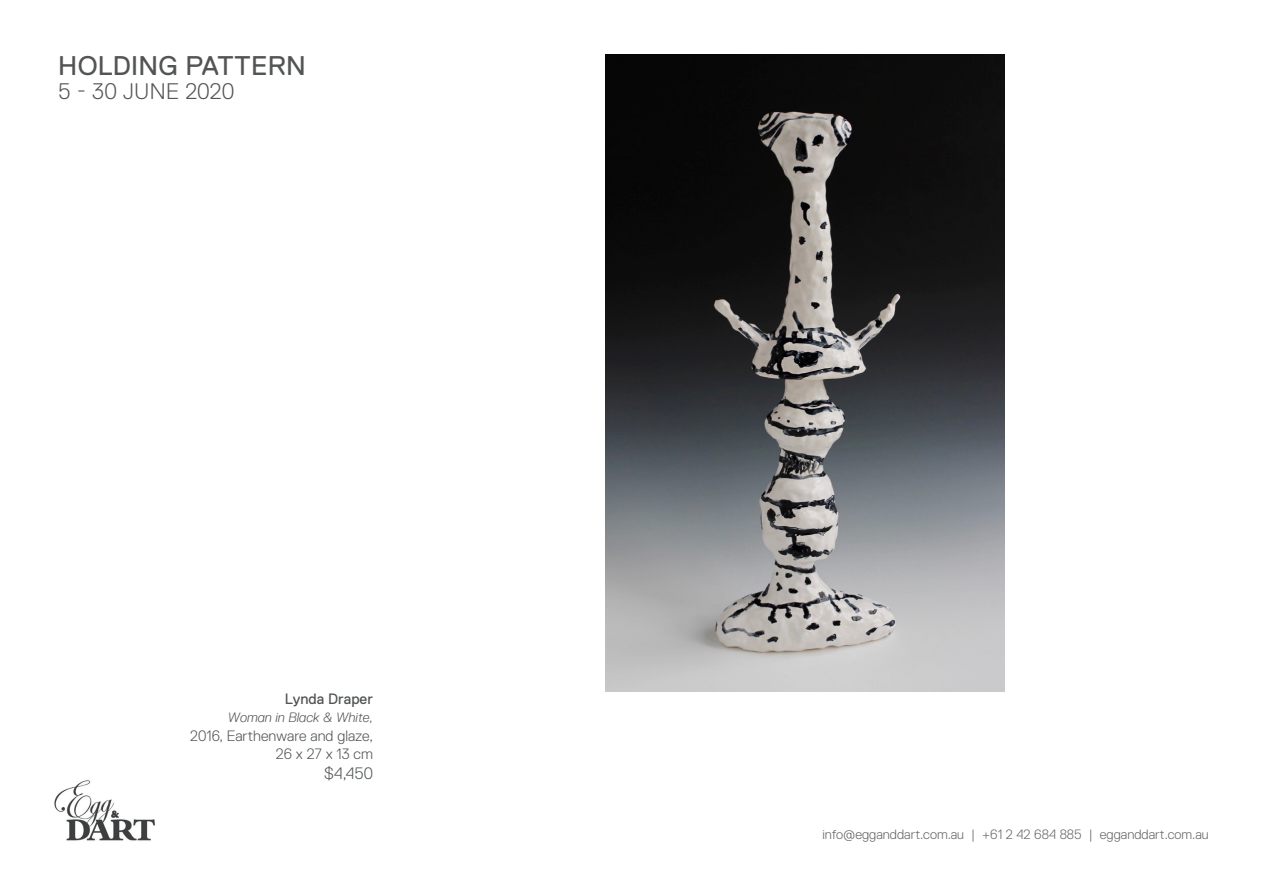
<style>
.page{position:relative;width:1263px;height:893px;background:#fff}
.page>*{position:absolute;margin:0;border:0;box-sizing:border-box;transform-origin:0 0}
.t1{font:27px "Replica";letter-spacing:.01em;color:#535555}
.t2{font:300 22.5px "Replica";letter-spacing:.01em;color:#535555}
.image_text_title__ye{font:300 16.5px "Replica";color:#535555}
.image_text_title__ye-2{font:300 15px/18px "Replica";color:#535555;text-align:right}
.image_text_title__ye-3{font:15px "Replica";color:#535555}
.t3{font:300 13.5px "Replica";color:#666868}
.image_text_title__ye-4{font:italic 300 13.5px "Replica";color:#535555}
</style>
<div class="page">
<img style="left:54px;top:780px;width:101px;height:61px">
<img style="left:606px;top:54px;width:399px;height:638px">
<h1 class="t1" style="left:58px;top:51px;width:249px">HOLDING PATTERN</h1>
<h2 class="t2" style="left:58px;top:79px;width:178px">5 - 30 JUNE 2020</h2>
<p class="image_text_title__ye-3" style="left:285px;top:690px;width:90px">Lynda Draper</p>
<p class="image_text_title__ye-4" style="left:228px;top:709px;width:147px">Woman in Black &amp; White,</p>
<p class="image_text_title__ye-2" style="left:190px;top:727px;width:184px">2016, Earthenware and glaze,<br>26 x 27 x 13 cm</p>
<p class="image_text_title__ye" style="left:324px;top:764px;width:51px">$4,450</p>
<p class="t3" style="left:822px;top:827px;width:388px">info@egganddart.com.au | +61 2 42 684 885 | egganddart.com.au</p>
</div>
